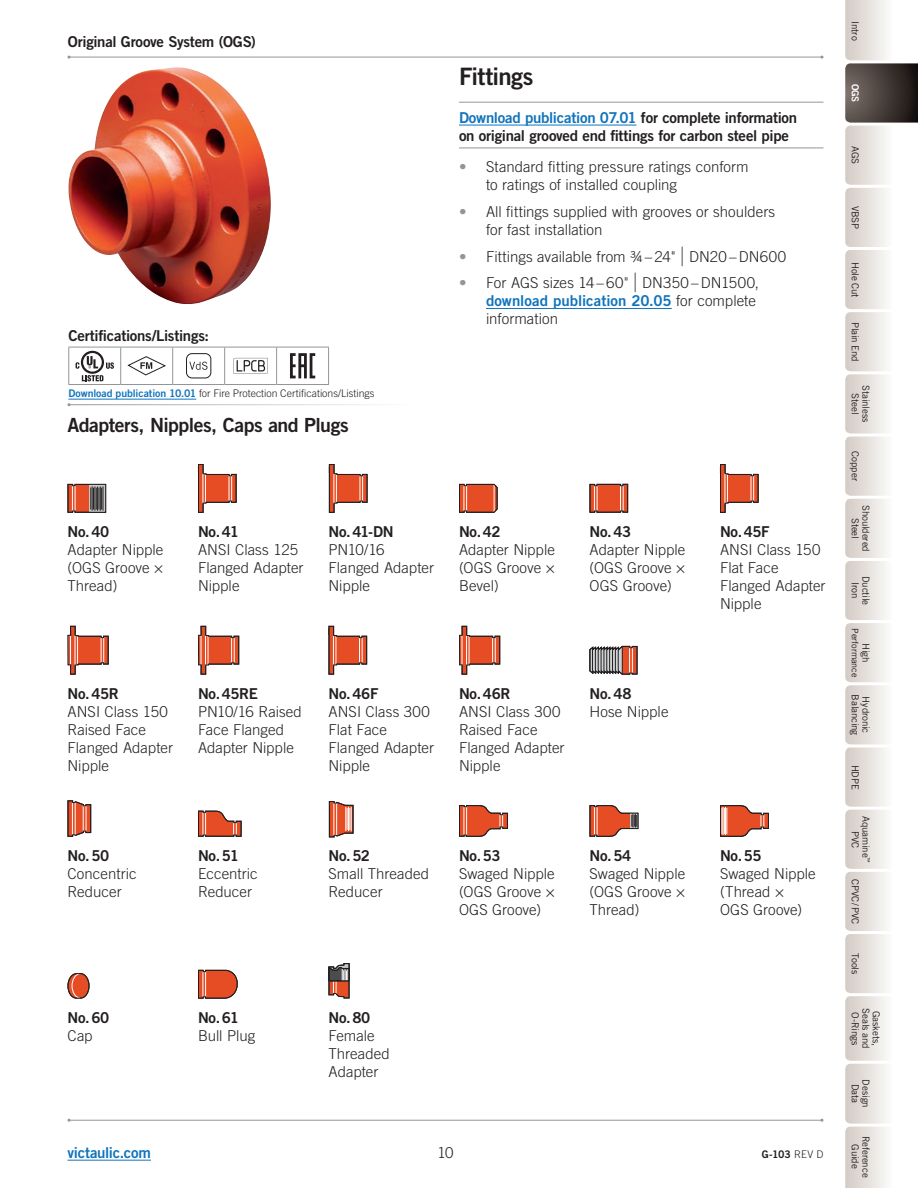
<style>
.page{position:relative;width:918px;height:1188px;background:#fff}
.page>*{position:absolute;margin:0;border:0;box-sizing:border-box;transform-origin:0 0}
.t1{font:24px "Trade Gothic LT Std Bd 2";letter-spacing:-.03em;color:#231f20}
.t2{font:19.5px "Trade Gothic LT Std Bd 2";letter-spacing:-.025em;color:#231f20}
.t3{font:300 15px/18px "Trade Gothic LT Std";letter-spacing:.005em;color:#231f20}
.t4{font:15px/18px "Trade Gothic LT Std Bd 2";letter-spacing:-.015em;color:#231f20}
.t5{font:15px "Trade Gothic LT Std Bd 2";color:#1074bc}
.t6{font:15px "Trade Gothic LT Std Bd 2";letter-spacing:-.02em;color:#1074bc}
.t7{font:300 10.5px "Trade Gothic LT Std";color:#231f20}
.t8{font:10.5px "Trade Gothic LT Std Bd 2";color:#231f20}
.t9{font:9.75px/10.5px "Trade Gothic LT Std";letter-spacing:-.015em;color:#231f20;text-align:center}
.t10{font:9.75px "Trade Gothic LT Std Bd 2";color:#fff}
.t11{font:9px "Trade Gothic LT Std";letter-spacing:-.01em;color:#231f20}
.s1{font-family:"Trade Gothic LT Std Bd 2";font-weight:400;color:#1074bc}
.s2{color:#1074bc}
.s3{color:#939598}
.s4{font-family:"Helvetica Neue LT Std";font-weight:100;font-size:19.5px}
.s5{font-family:"Trade Gothic LT Std";font-weight:300;color:#231f20}
.s6{font-family:"Trade Gothic LT Std";font-weight:300}
</style>
<div class="page">
<svg style="left:68px;top:973px;width:22px;height:26px"></svg>
<svg style="left:459px;top:805px;width:49px;height:32px"></svg>
<svg style="left:590px;top:805px;width:48px;height:32px"></svg>
<svg style="left:720px;top:805px;width:49px;height:32px"></svg>
<svg style="left:198px;top:970px;width:40px;height:29px"></svg>
<svg style="left:328px;top:963px;width:22px;height:35px"></svg>
<svg style="left:590px;top:646px;width:48px;height:29px"></svg>
<svg style="left:459px;top:484px;width:39px;height:29px"></svg>
<svg style="left:590px;top:484px;width:38px;height:29px"></svg>
<svg style="left:68px;top:484px;width:38px;height:29px"></svg>
<svg style="left:198px;top:464px;width:39px;height:49px"></svg>
<svg style="left:720px;top:464px;width:39px;height:49px"></svg>
<svg style="left:328px;top:626px;width:39px;height:49px"></svg>
<svg style="left:198px;top:626px;width:41px;height:49px"></svg>
<svg style="left:68px;top:626px;width:41px;height:49px"></svg>
<svg style="left:459px;top:626px;width:41px;height:49px"></svg>
<hr style="left:459px;top:102px;width:365px;height:1px;background:#939598">
<hr style="left:459px;top:125px;width:178px;height:1px;background:#1074bc">
<hr style="left:459px;top:148px;width:365px;height:1px;background:#939598">
<hr style="left:486px;top:308px;width:186px;height:1px;background:#1074bc">
<img style="left:68px;top:67px;width:203px;height:237px">
<hr style="left:68px;top:399px;width:128px;height:1px;background:#1074bc">
<hr style="left:68px;top:347px;width:53px;height:1px;background:#939598">
<hr style="left:68px;top:347px;width:1px;height:37px;background:#939598">
<hr style="left:121px;top:347px;width:52px;height:1px;background:#939598">
<hr style="left:120px;top:347px;width:1px;height:37px;background:#939598">
<hr style="left:173px;top:347px;width:52px;height:1px;background:#939598">
<hr style="left:172px;top:347px;width:1px;height:37px;background:#939598">
<hr style="left:225px;top:347px;width:52px;height:1px;background:#939598">
<hr style="left:224px;top:347px;width:1px;height:37px;background:#939598">
<hr style="left:277px;top:347px;width:52px;height:1px;background:#939598">
<hr style="left:276px;top:347px;width:1px;height:37px;background:#939598">
<hr style="left:328px;top:347px;width:1px;height:37px;background:#939598">
<hr style="left:68px;top:384px;width:53px;height:1px;background:#939598">
<hr style="left:121px;top:384px;width:52px;height:1px;background:#939598">
<hr style="left:173px;top:384px;width:52px;height:1px;background:#939598">
<hr style="left:225px;top:384px;width:52px;height:1px;background:#939598">
<hr style="left:277px;top:384px;width:52px;height:1px;background:#939598">
<svg style="left:76px;top:351px;width:38px;height:30px"></svg>
<svg style="left:127px;top:356px;width:39px;height:19px"></svg>
<div style="left:186px;top:353px;width:25px;height:25px;border:1px solid #231f20;border-radius:6px"></div>
<svg style="left:189px;top:362px;width:19px;height:8px"></svg>
<svg style="left:233px;top:358px;width:35px;height:16px"></svg>
<svg style="left:290px;top:353px;width:25px;height:25px"></svg>
<svg style="left:68px;top:800px;width:23px;height:37px"></svg>
<svg style="left:198px;top:811px;width:44px;height:26px"></svg>
<svg style="left:329px;top:801px;width:25px;height:36px"></svg>
<svg style="left:329px;top:464px;width:39px;height:49px"></svg>
<hr style="left:69px;top:404px;width:361px;height:1px;background:#939598">
<hr style="left:68px;top:1160px;width:83px;height:1px;background:#1074bc">
<hr style="left:69px;top:57px;width:753px;height:1px;background:#939598">
<svg style="left:845px;top:0;width:73px;height:1188px"></svg>
<hr style="left:69px;top:1120px;width:753px;height:1px;background:#939598">
<p class="t4" style="left:68px;top:32px;width:190px">Original Groove System (OGS)</p>
<p class="t4" style="left:68px;top:326px;width:142px">Certifications/Listings:</p>
<p class="t7" style="left:68px;top:387px;width:308px"><span class="s1">Download publication 10.01</span> for Fire Protection Certifications/Listings</p>
<h2 class="t2" style="left:67px;top:413px;width:283px">Adapters, Nipples, Caps and Plugs</h2>
<h1 class="t1" style="left:459px;top:61px;width:76px">Fittings</h1>
<p class="t4" style="left:459px;top:108px;width:340px"><span class="s2">Download publication 07.01</span> for complete information on original grooved end fittings for carbon steel pipe</p>
<p class="t3" style="left:486px;top:158px;width:264px;text-indent:-27px"><span class="s3">•</span> Standard fitting pressure ratings conform to ratings of installed coupling</p>
<p class="t3" style="left:486px;top:202px;width:291px;text-indent:-27px"><span class="s3">•</span> All fittings supplied with grooves or shoulders for fast installation</p>
<p class="t3" style="left:459px;top:247px;width:329px"><span class="s3">•</span> Fittings available from ¾ – 24" <span class="s4">|</span> DN20 –DN600</p>
<p class="t3" style="left:459px;top:274px;width:302px"><span class="s3">•</span> For AGS sizes 14 – 60" <span class="s4">|</span> DN350 –DN1500,</p>
<p class="t5" style="left:486px;top:292px;width:271px">download publication 20.05 <span class="s5">for complete</span></p>
<p class="t3" style="left:486px;top:310px;width:74px">information</p>
<p class="t4" style="left:67px;top:522px;width:43px">No.40</p>
<p class="t3" style="left:67px;top:541px;width:97px;text-align:justify">Adapter Nipple (OGS Groove × Thread)</p>
<p class="t4" style="left:198px;top:523px;width:42px">No.41</p>
<p class="t3" style="left:198px;top:541px;width:107px">ANSI Class 125<br>Flanged Adapter<br>Nipple</p>
<p class="t4" style="left:328px;top:523px;width:67px">No.41-DN</p>
<p class="t3" style="left:328px;top:541px;width:107px">PN10/16<br>Flanged Adapter<br>Nipple</p>
<p class="t4" style="left:459px;top:522px;width:43px">No.42</p>
<p class="t3" style="left:459px;top:541px;width:97px;text-align:justify">Adapter Nipple (OGS Groove × Bevel)</p>
<p class="t4" style="left:590px;top:522px;width:43px">No.43</p>
<p class="t3" style="left:590px;top:541px;width:97px;text-align:justify">Adapter Nipple (OGS Groove × OGS Groove)</p>
<p class="t4" style="left:68px;top:684px;width:53px">No.45R</p>
<p class="t3" style="left:68px;top:702px;width:107px">ANSI Class 150<br>Raised Face<br>Flanged Adapter<br>Nipple</p>
<p class="t4" style="left:198px;top:684px;width:61px">No.45RE</p>
<p class="t3" style="left:198px;top:702px;width:105px">PN10/16 Raised<br>Face Flanged<br>Adapter Nipple</p>
<p class="t4" style="left:328px;top:684px;width:51px">No.46F</p>
<p class="t3" style="left:328px;top:702px;width:107px">ANSI Class 300<br>Flat Face<br>Flanged Adapter<br>Nipple</p>
<p class="t4" style="left:459px;top:684px;width:53px">No.46R</p>
<p class="t3" style="left:459px;top:702px;width:107px">ANSI Class 300<br>Raised Face<br>Flanged Adapter<br>Nipple</p>
<p class="t4" style="left:590px;top:684px;width:44px">No.48</p>
<p class="t3" style="left:590px;top:702px;width:81px">Hose Nipple</p>
<p class="t4" style="left:67px;top:846px;width:43px">No.50</p>
<p class="t3" style="left:67px;top:865px;width:71px">Concentric<br>Reducer</p>
<p class="t4" style="left:198px;top:846px;width:42px">No.51</p>
<p class="t3" style="left:198px;top:865px;width:61px">Eccentric<br>Reducer</p>
<p class="t4" style="left:328px;top:846px;width:43px">No.52</p>
<p class="t3" style="left:328px;top:865px;width:102px">Small Threaded<br>Reducer</p>
<p class="t4" style="left:459px;top:847px;width:43px">No.53</p>
<p class="t3" style="left:459px;top:865px;width:97px;text-align:justify">Swaged Nipple (OGS Groove × OGS Groove)</p>
<p class="t4" style="left:590px;top:847px;width:43px">No.54</p>
<p class="t3" style="left:590px;top:865px;width:97px;text-align:justify">Swaged Nipple (OGS Groove × Thread)</p>
<p class="t4" style="left:720px;top:523px;width:51px">No.45F</p>
<p class="t3" style="left:720px;top:541px;width:107px">ANSI Class 150<br>Flat Face<br>Flanged Adapter<br>Nipple</p>
<p class="t4" style="left:720px;top:847px;width:43px">No.55</p>
<p class="t3" style="left:720px;top:865px;width:97px">Swaged Nipple (Thread ×<br>OGS Groove)</p>
<p class="t4" style="left:67px;top:1008px;width:43px">No.60</p>
<p class="t3" style="left:67px;top:1026px;width:27px">Cap</p>
<p class="t4" style="left:198px;top:1008px;width:43px">No.61</p>
<p class="t3" style="left:198px;top:1026px;width:59px">Bull Plug</p>
<p class="t4" style="left:328px;top:1008px;width:43px">No.80</p>
<p class="t3" style="left:328px;top:1026px;width:63px">Female<br>Threaded<br>Adapter</p>
<p class="t6" style="left:68px;top:1143px;width:85px">victaulic.com</p>
<p class="t3" style="left:437px;top:1143px;width:18px">10</p>
<p class="t8" style="left:762px;top:1148px;width:63px">G-103 <span class="s6">REV D</span></p>
<p class="t9" style="left:861px;top:21px;width:21px;rotate:90deg">Intro</p>
<p class="t10" style="left:862px;top:84px;width:20px;rotate:90deg">OGS</p>
<p class="t9" style="left:861px;top:146px;width:20px;rotate:90deg">AGS</p>
<p class="t9" style="left:861px;top:206px;width:25px;rotate:90deg">VBSP</p>
<p class="t9" style="left:861px;top:262px;width:38px;rotate:90deg">Hole Cut</p>
<p class="t9" style="left:861px;top:322px;width:41px;rotate:90deg">Plain End</p>
<p class="t9" style="left:871px;top:385px;width:39px;rotate:90deg">Stainless<br>Steel</p>
<p class="t9" style="left:861px;top:451px;width:31px;rotate:90deg">Copper</p>
<p class="t9" style="left:871px;top:505px;width:49px;rotate:90deg">Shouldered<br>Steel</p>
<p class="t9" style="left:871px;top:576px;width:31px;rotate:90deg">Ductile<br>Iron</p>
<p class="t9" style="left:871px;top:643px;width:21px;rotate:90deg">High</p>
<p class="t11" style="left:861px;top:628px;width:50px;rotate:90deg">Performance</p>
<p class="t9" style="left:861px;top:694px;width:42px;rotate:90deg">Balancing</p>
<p class="t9" style="left:871px;top:696px;width:38px;rotate:90deg">Hydronic</p>
<p class="t9" style="left:861px;top:765px;width:27px;rotate:90deg">HDPE</p>
<p class="t9" style="left:871px;top:816px;width:48px;rotate:90deg">Aquamine<sup>™<br></sup>PVC</p>
<p class="t9" style="left:861px;top:879px;width:46px;rotate:90deg">CPVC/PVC</p>
<p class="t9" style="left:861px;top:953px;width:23px;rotate:90deg">Tools</p>
<p class="t9" style="left:861px;top:1012px;width:35px;rotate:90deg">O-Rings</p>
<p class="t9" style="left:871px;top:1008px;width:42px;rotate:90deg">Seals and</p>
<p class="t9" style="left:882px;top:1011px;width:37px;rotate:90deg">Gaskets,</p>
<p class="t9" style="left:871px;top:1079px;width:30px;rotate:90deg">Design<br>Data</p>
<p class="t9" style="left:871px;top:1136px;width:43px;rotate:90deg">Reference<br>Guide</p>
</div>
